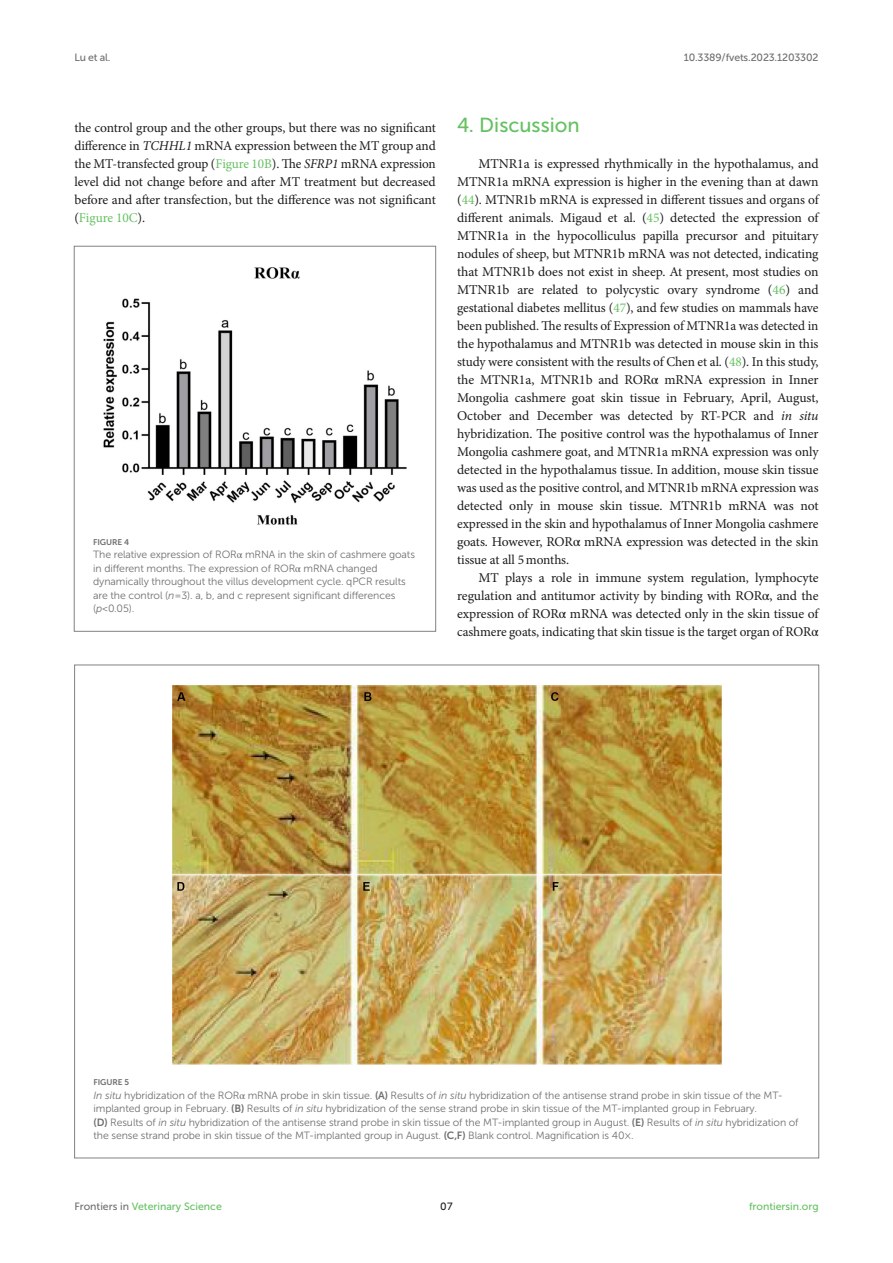
<style>
.page{position:relative;width:893px;height:1263px;background:#fff}
.page>*{position:absolute;margin:0;border:0;box-sizing:border-box;transform-origin:0 0}
.HEAD_1{font:20.25px "Museo Sans 500";color:#65c161}
.TEXT_FLUSH{font:13.5px/18px "Minion Pro";letter-spacing:-.005em;color:#1b1c1b;text-align:justify}
.TEXT{font:13.5px/18px "Minion Pro";letter-spacing:-.01em;color:#1b1c1b;text-align:justify}
.FIG_LEG{font:10.5px/13.5px "Museo Sans 300";letter-spacing:-.01em;color:#706f70}
.t1{font:10.5px "Museo Sans 500";color:#65c161}
.t2{font:10.5px "Museo Sans 500";letter-spacing:-.015em;color:#706f70}
.t3{font:10.5px "Museo Sans 500";color:#1b1c1b}
.FIG_HD{font:8.25px "Museo Sans 700";letter-spacing:-.01em;color:#706f70}
.s1{font-style:italic}
.s2{color:#65c161}
.s3{font-family:"STIX General"}
.s4{font-family:"Museo Sans 700"}
.s5{color:#706f70}
</style>
<div class="page">
<img style="left:103px;top:267px;width:304px;height:258px">
<div style="left:74px;top:246px;width:362px;height:385px;border:1px solid #808285"></div>
<img style="left:172px;top:685px;width:551px;height:380px">
<p class="t2" style="left:74px;top:51px;width:38px">Lu et al.</p>
<p class="t2" style="left:684px;top:51px;width:136px">10.3389/fvets.2023.1203302</p>
<p class="TEXT_FLUSH" style="left:74px;top:119px;width:363px">the control group and the other groups, but there was no significant difference in <span class="s1">TCHHL1</span> mRNA expression between the MT group and the MT-transfected group (<span class="s2">Figure 10B</span>). The <span class="s1">SFRP1</span> mRNA expression level did not change before and after MT treatment but decreased before and after transfection, but the difference was not significant (<span class="s2">Figure 10C</span>).</p>
<p class="HEAD_1" style="left:457px;top:114px;width:124px">4. Discussion</p>
<p class="TEXT_FLUSH" style="left:457px;top:155px;width:363px;text-indent:21px">MTNR1a is expressed rhythmically in the hypothalamus, and MTNR1a mRNA expression is higher in the evening than at dawn (<span class="s2">44</span>). MTNR1b mRNA is expressed in different tissues and organs of different animals. Migaud et al. (<span class="s2">45</span>) detected the expression of MTNR1a in the hypocolliculus papilla precursor and pituitary nodules of sheep, but MTNR1b mRNA was not detected, indicating that MTNR1b does not exist in sheep. At present, most studies on MTNR1b are related to polycystic ovary syndrome (<span class="s2">46</span>) and gestational diabetes mellitus (<span class="s2">47</span>), and few studies on mammals have been published. The results of Expression of MTNR1a was detected in the hypothalamus and MTNR1b was detected in mouse skin in this study were consistent with the results of Chen et al. (<span class="s2">48</span>). In this study, the MTNR1a, MTNR1b and ROR<span class="s3">α</span> mRNA expression in Inner Mongolia cashmere goat skin tissue in February, April, August, October and December was detected by RT-PCR and <span class="s1">in situ </span>hybridization. The positive control was the hypothalamus of Inner Mongolia cashmere goat, and MTNR1a mRNA expression was only detected in the hypothalamus tissue. In addition, mouse skin tissue was used as the positive control, and MTNR1b mRNA expression was detected only in mouse skin tissue. MTNR1b mRNA was not expressed in the skin and hypothalamus of Inner Mongolia cashmere goats. However, ROR<span class="s3">α</span> mRNA expression was detected in the skin tissue at all 5months.</p>
<p class="TEXT" style="left:457px;top:569px;width:363px;text-indent:21px">MT plays a role in immune system regulation, lymphocyte regulation and antitumor activity by binding with ROR<span class="s3">α</span>, and the expression of ROR<span class="s3">α</span> mRNA was detected only in the skin tissue of cashmere goats, indicating that skin tissue is the target organ of ROR<span class="s3">α</span></p>
<p class="FIG_HD" style="left:93px;top:537px;width:37px">FIGURE 4</p>
<p class="FIG_LEG" style="left:93px;top:548px;width:323px">The relative expression of ROR<span class="s3">α</span> mRNA in the skin of cashmere goats in different months. The expression of ROR<span class="s3">α</span> mRNA changed dynamically throughout the villus development cycle. qPCR results are the control (<span class="s1">n</span> = 3). a, b, and c represent significant differences<br>(<span class="s1">p</span> &lt; 0.05).</p>
<p class="FIG_HD" style="left:94px;top:1077px;width:37px">FIGURE 5</p>
<p class="FIG_LEG" style="left:94px;top:1088px;width:706px"><span class="s1">In situ</span> hybridization of the ROR<span class="s3">α</span> mRNA probe in skin tissue. <span class="s4">(A)</span> Results of <span class="s1">in situ</span> hybridization of the antisense strand probe in skin tissue of the MT&shy;implanted group in February. <span class="s4">(B)</span> Results of <span class="s1">in situ</span> hybridization of the sense strand probe in skin tissue of the MT-implanted group in February.<br><span class="s4">(D)</span> Results of <span class="s1">in situ</span> hybridization of the antisense strand probe in skin tissue of the MT-implanted group in August. <span class="s4">(E)</span> Results of <span class="s1">in situ</span> hybridization of the sense strand probe in skin tissue of the MT-implanted group in August. <span class="s4">(C,F)</span> Blank control. Magnification is 40×.</p>
<p class="t1" style="left:74px;top:1200px;width:149px"><span class="s5">Frontiers in</span> Veterinary Science</p>
<p class="t3" style="left:440px;top:1200px;width:14px">07</p>
<p class="t1" style="left:749px;top:1200px;width:71px">frontiersin.org</p>
</div>
